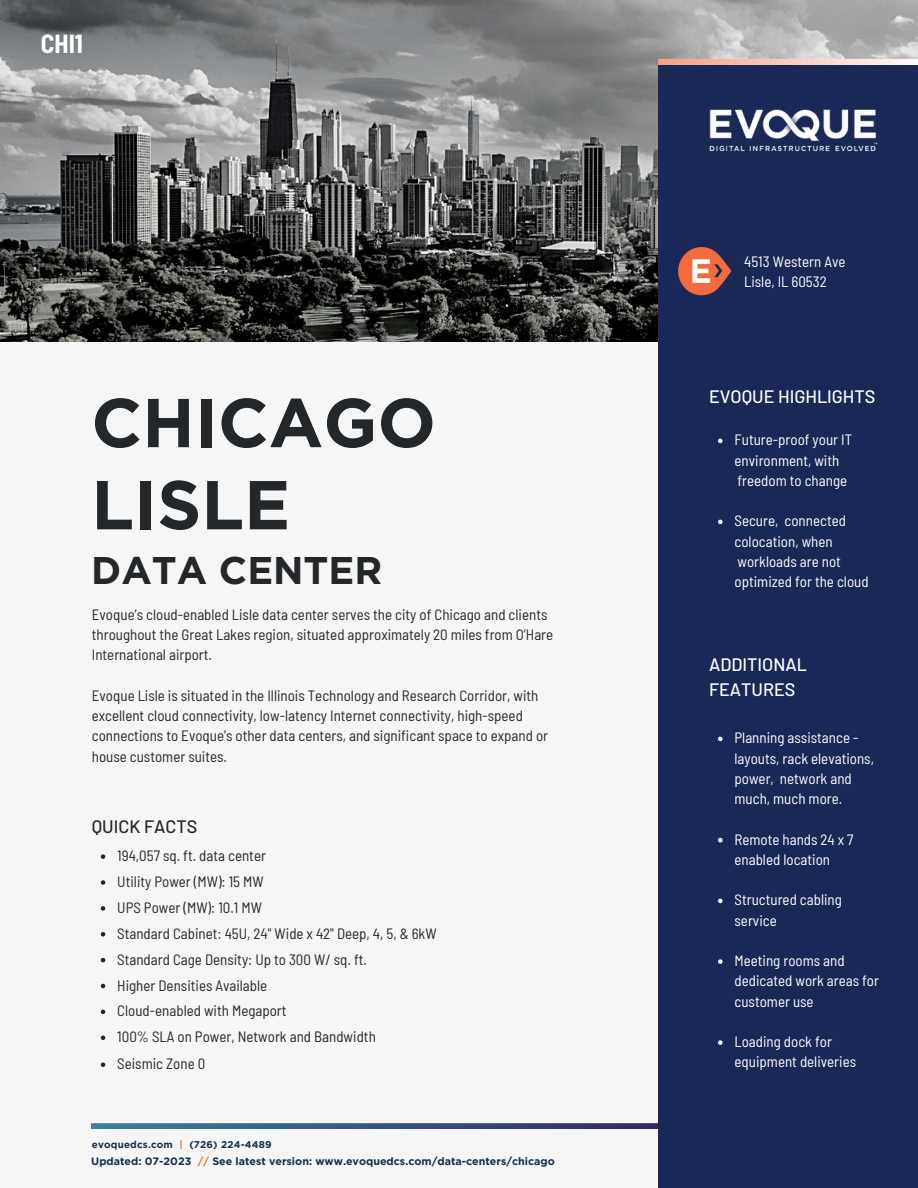
<style>
.page{position:relative;width:918px;height:1188px;background:#fff}
.page>*{position:absolute;margin:0;border:0;box-sizing:border-box;transform-origin:0 0}
.t1{font:700 69px "Gotham";color:#24272a}
.t2{font:700 38.55px "Gotham";color:#24272a}
.t3{font:700 semi-condensed 25.5px "Barlow";color:#fff}
.t4{font:500 18px/24.8px "Barlow";color:#fff}
.t5{font:500 18px "Barlow";color:#24272a}
.t6{font:semi-condensed 15px/20.2px "Barlow";color:#24272a}
.t7{font:semi-condensed 15px/20.2px "Barlow";color:#fff}
.t8{font:700 10.65px "Gotham";color:#16304b}
.t9{font:700 9.9px "Gotham";letter-spacing:.02em;color:#16304b}
.s1{color:#e47e3d}
</style>
<div class="page">
<img style="left:0;top:0;width:918px;height:342px">
<div style="left:0;top:342px;width:918px;height:846px;background:#f6f6f6"></div>
<svg style="left:91px;top:1123px;width:567px;height:6px"></svg>
<div style="left:658px;top:64px;width:260px;height:1124px;background:#192857"></div>
<img style="left:709px;top:109px;width:169px;height:43px">
<svg style="left:658px;top:59px;width:260px;height:5px"></svg>
<img style="left:678px;top:247px;width:54px;height:49px">
<svg style="left:101px;top:854px;width:4px;height:5px"></svg>
<svg style="left:101px;top:880px;width:4px;height:5px"></svg>
<svg style="left:101px;top:906px;width:4px;height:5px"></svg>
<svg style="left:101px;top:932px;width:4px;height:5px"></svg>
<svg style="left:101px;top:958px;width:4px;height:4px"></svg>
<svg style="left:101px;top:984px;width:4px;height:4px"></svg>
<svg style="left:101px;top:1010px;width:4px;height:4px"></svg>
<svg style="left:101px;top:1036px;width:4px;height:4px"></svg>
<svg style="left:101px;top:1063px;width:4px;height:4px"></svg>
<svg style="left:718px;top:737px;width:5px;height:4px"></svg>
<svg style="left:718px;top:838px;width:5px;height:4px"></svg>
<svg style="left:718px;top:899px;width:5px;height:4px"></svg>
<svg style="left:718px;top:959px;width:5px;height:5px"></svg>
<svg style="left:718px;top:1040px;width:5px;height:5px"></svg>
<svg style="left:718px;top:439px;width:5px;height:4px"></svg>
<svg style="left:718px;top:520px;width:5px;height:4px"></svg>
<p class="t3" style="left:41px;top:28px;width:44px">CHI1</p>
<p class="t1" style="left:91px;top:392px;width:346px">CHICAGO</p>
<p class="t1" style="left:91px;top:474px;width:200px">LISLE</p>
<p class="t2" style="left:91px;top:553px;width:293px">DATA CENTER</p>
<p class="t6" style="left:92px;top:604px;width:463px">Evoque’s cloud-enabled Lisle data center serves the city of Chicago and clients throughout the Great Lakes region, situated approximately 20 miles from O’Hare<br>International airport.</p>
<p class="t6" style="left:92px;top:685px;width:458px">Evoque Lisle is situated in the Illinois Technology and Research Corridor, with excellent cloud connectivity, low-latency Internet connectivity, high-speed connections to Evoque's other data centers, and significant space to expand or house customer suites.</p>
<p class="t5" style="left:92px;top:815px;width:107px">QUICK FACTS</p>
<p class="t6" style="left:117px;top:845px;width:150px">194,057 sq. ft. data center</p>
<p class="t6" style="left:117px;top:871px;width:148px">Utility Power (MW): 15 MW</p>
<p class="t6" style="left:117px;top:897px;width:146px">UPS Power (MW): 10.1 MW</p>
<p class="t6" style="left:117px;top:923px;width:321px">Standard Cabinet: 45U, 24" Wide x 42" Deep, 4, 5, &amp; 6kW</p>
<p class="t6" style="left:117px;top:949px;width:251px">Standard Cage Density: Up to 300 W/ sq. ft.</p>
<p class="t6" style="left:117px;top:974px;width:152px">Higher Densities Available</p>
<p class="t6" style="left:117px;top:1000px;width:171px">Cloud-enabled with Megaport</p>
<p class="t6" style="left:117px;top:1026px;width:260px">100% SLA on Power, Network and Bandwidth</p>
<p class="t6" style="left:117px;top:1053px;width:89px">Seismic Zone 0</p>
<p class="t9" style="left:92px;top:1140px;width:181px">evoquedcs.com <span class="s1">|</span> (726) 224-4489</p>
<p class="t8" style="left:91px;top:1156px;width:465px">Updated: 07-2023 <span class="s1">//</span> See latest version: www.evoquedcs.com/data-centers/chicago</p>
<p class="t7" style="left:744px;top:251px;width:103px">4513 Western Ave</p>
<p class="t7" style="left:744px;top:271px;width:84px">Lisle, IL 60532</p>
<p class="t4" style="left:709px;top:383px;width:168px">EVOQUE HIGHLIGHTS</p>
<p class="t7" style="left:735px;top:429px;width:119px">Future-proof your IT environment, with freedom to change</p>
<p class="t7" style="left:735px;top:510px;width:136px">Secure, connected colocation, when workloads are not optimized for the cloud</p>
<p class="t4" style="left:709px;top:652px;width:100px">ADDITIONAL<br>FEATURES</p>
<p class="t7" style="left:735px;top:727px;width:141px">Planning assistance - layouts, rack elevations, power, network and much, much more.</p>
<p class="t7" style="left:735px;top:828px;width:120px">Remote hands 24 x 7 enabled location</p>
<p class="t7" style="left:735px;top:889px;width:109px">Structured cabling service</p>
<p class="t7" style="left:735px;top:950px;width:146px">Meeting rooms and dedicated work areas for customer use</p>
<p class="t7" style="left:735px;top:1031px;width:123px">Loading dock for equipment deliveries</p>
</div>
